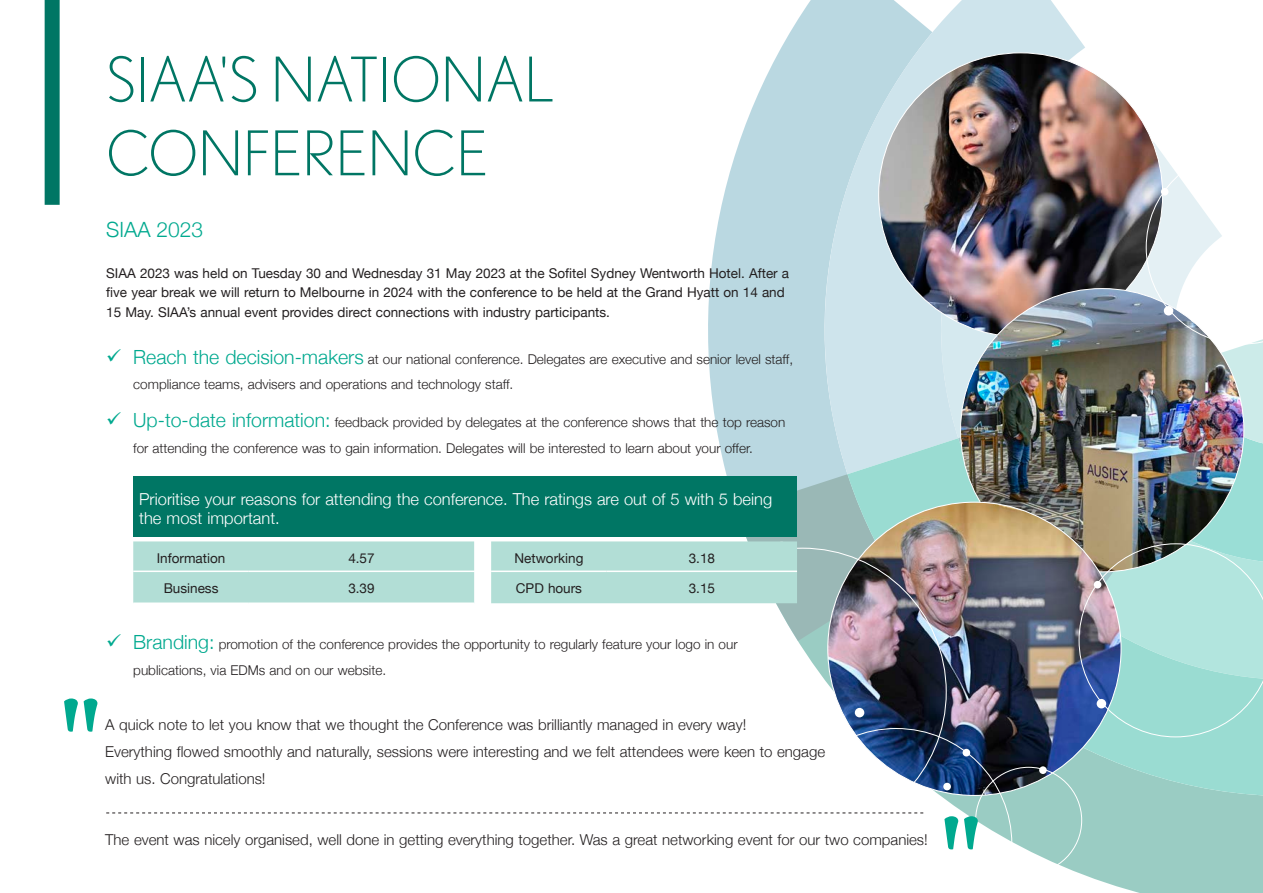
<style>
.page{position:relative;width:1263px;height:893px;background:#fff}
.page>*{position:absolute;margin:0;border:0;box-sizing:border-box;transform-origin:0 0}
.header1{font:153px "Athelas";color:#00a98f}
.t1{font:300 61.5px/73.8px "Nobel";color:#007664}
.page_header{font:300 21px "Helvetica Neue";color:#00a98f}
.copy{font:300 16.5px/19.5px "Helvetica Neue";color:#fff}
.copy-2{font:300 15px/27px "Helvetica Neue";color:#231f20}
.t2{font:300 13.5px/25.5px "Helvetica Neue";color:#231f20}
.copy-3{font:13.5px/19.5px "Helvetica Neue";color:#231f20}
.s1{font-size:19.5px;color:#00a98f}
</style>
<div class="page">
<svg style="left:739px;top:0;width:86px;height:142px;fill:#bad8e1"></svg>
<svg style="left:825px;top:0;width:260px;height:142px"></svg>
<img style="left:879px;top:53px;width:283px;height:284px;border-radius:141px">
<div style="left:45px;top:0;width:15px;height:205px;background:#007664"></div>
<img style="left:106px;top:142px;width:1157px;height:751px">
<p class="t1" style="left:106px;top:42px;width:449px">SIAA'S NATIONAL<br>CONFERENCE</p>
<p class="page_header" style="left:106px;top:213px;width:98px">SIAA 2023</p>
<p class="copy-3" style="left:106px;top:264px;width:684px">SIAA 2023 was held on Tuesday 30 and Wednesday 31 May 2023 at the Sofitel Sydney Wentworth Hotel. After a five year break we will return to Melbourne in 2024 with the conference to be held at the Grand Hyatt on 14 and<br>15 May. SIAA’s annual event provides direct connections with industry participants.</p>
<p class="t2" style="left:133px;top:345px;width:661px"><span class="s1">Reach the decision-makers</span> at our national conference. Delegates are executive and senior level staff, compliance teams, advisers and operations and technology staff.</p>
<p class="t2" style="left:133px;top:409px;width:654px"><span class="s1">Up-to-date information:</span> feedback provided by delegates at the conference shows that the top reason for attending the conference was to gain information. Delegates will be interested to learn about your offer.</p>
<p class="copy" style="left:139px;top:488px;width:634px">Prioritise your reasons for attending the conference. The ratings are out of 5 with 5 being the most important.</p>
<p class="copy-3" style="left:157px;top:549px;width:70px">Information</p>
<p class="copy-3" style="left:348px;top:549px;width:28px">4.57</p>
<p class="copy-3" style="left:514px;top:549px;width:70px">Networking</p>
<p class="copy-3" style="left:689px;top:549px;width:28px">3.18</p>
<p class="copy-3" style="left:164px;top:579px;width:56px">Business</p>
<p class="copy-3" style="left:348px;top:579px;width:28px">3.39</p>
<p class="copy-3" style="left:516px;top:579px;width:68px">CPD hours</p>
<p class="copy-3" style="left:689px;top:579px;width:28px">3.15</p>
<p class="t2" style="left:133px;top:630px;width:606px"><span class="s1">Branding:</span> promotion of the conference provides the opportunity to regularly feature your logo in our publications, via EDMs and on our website.</p>
<p class="header1" style="left:59px;top:626px;width:44px">"</p>
<p class="copy-2" style="left:105px;top:710px;width:721px">A quick note to let you know that we thought the Conference was brilliantly managed in every way!<br>Everything flowed smoothly and naturally, sessions were interesting and we felt attendees were keen to engage with us. Congratulations!</p>
<p class="copy-2" style="left:105px;top:825px;width:824px">The event was nicely organised, well done in getting everything together. Was a great networking event for our two companies!</p>
<p class="header1" style="left:940px;top:744px;width:44px">"</p>
</div>
